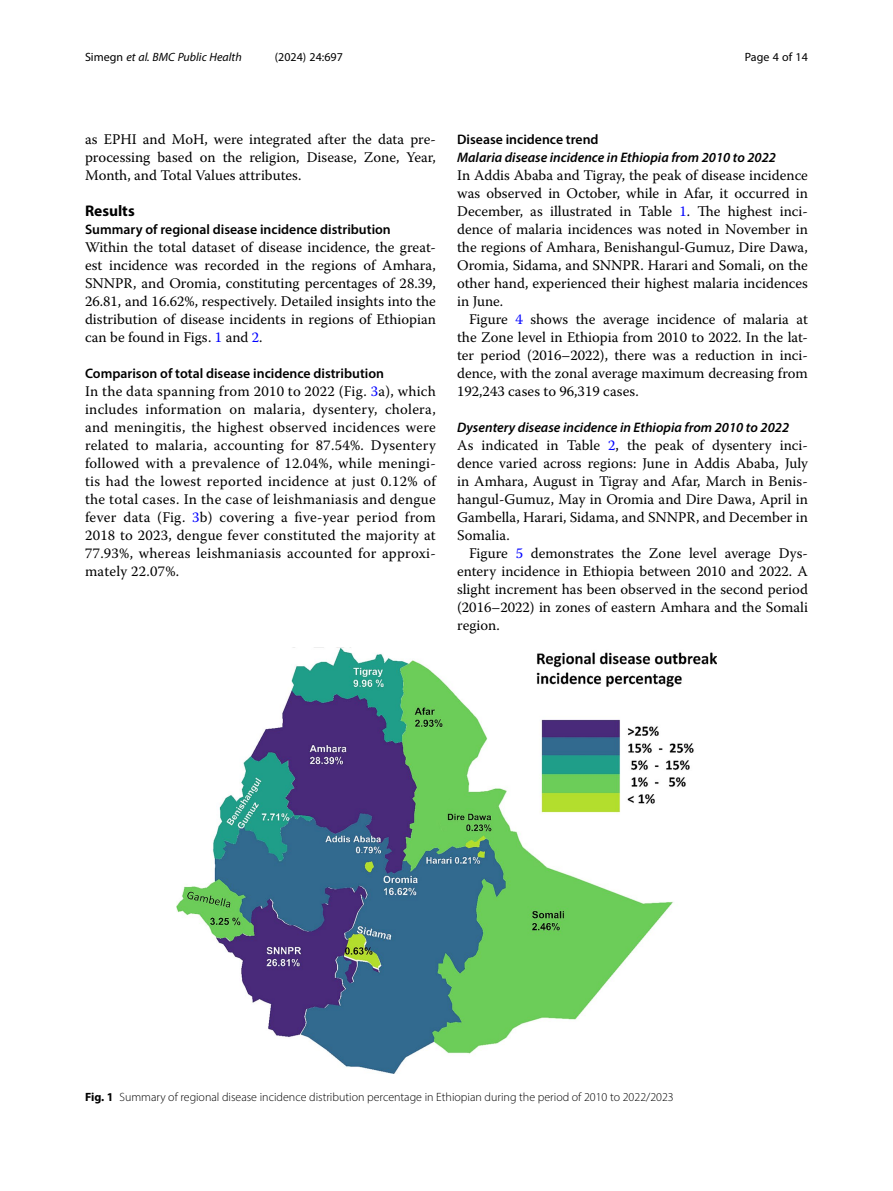
<style>
.page{position:relative;width:893px;height:1191px;background:#fff}
.page>*{position:absolute;margin:0;border:0;box-sizing:border-box;transform-origin:0 0}
.Head_1{font:700 15.45px "Myriad Pro";color:#000}
.Body_Text{font:14.7px/18px "Warnock Pro";color:#000;text-align:justify}
.Body_Text_Indent{font:14.7px/18px "Warnock Pro";color:#000;text-align:justify}
.Head_2{font:600 13.8px "Myriad Pro";color:#000}
.Head_3{font:italic 600 13.8px "Myriad Pro";color:#000}
.Head_3_after_2{font:italic 600 13.8px "Myriad Pro";color:#000}
.Head_2_After_1{font:600 13.8px "Myriad Pro";color:#000}
.Figure_Caption{font:300 12px "Myriad Pro";color:#000}
.t1{font:italic 12px "Myriad Pro";color:#000}
.t2{font:12px "Myriad Pro";color:#000}
.s1{font-style:normal}
.s2{color:#00f}
.s3{font-weight:700}
</style>
<div class="page">
<img style="left:176px;top:647px;width:540px;height:427px">
<p class="t1" style="left:85px;top:50px;width:158px"><span class="s1">Simegn</span> et al. BMC Public Health</p>
<p class="t2" style="left:275px;top:50px;width:70px">(2024) 24:697</p>
<p class="t2" style="left:745px;top:50px;width:65px">Page 4 of 14</p>
<p class="Body_Text_Indent" style="left:85px;top:130px;width:352px">as EPHI and MoH, were integrated after the data pre&shy;processing based on the religion, Disease, Zone, Year, Month, and Total Values attributes.</p>
<p class="Head_1" style="left:85px;top:201px;width:51px">Results</p>
<p class="Head_2_After_1" style="left:85px;top:221px;width:307px">Summary of regional disease incidence distribution</p>
<p class="Body_Text" style="left:85px;top:238px;width:352px">Within the total dataset of disease incidence, the great&shy;est incidence was recorded in the regions of Amhara, SNNPR, and Oromia, constituting percentages of 28.39, 26.81, and 16.62%, respectively. Detailed insights into the distribution of disease incidents in regions of Ethiopian can be found in Figs. <span class="s2">1</span> and <span class="s2">2</span>.</p>
<p class="Head_2" style="left:85px;top:365px;width:301px">Comparison of total disease incidence distribution</p>
<p class="Body_Text" style="left:85px;top:382px;width:352px">In the data spanning from 2010 to 2022 (Fig. <span class="s2">3</span>a), which includes information on malaria, dysentery, cholera, and meningitis, the highest observed incidences were related to malaria, accounting for 87.54%. Dysentery followed with a prevalence of 12.04%, while meningi&shy;tis had the lowest reported incidence at just 0.12% of the total cases. In the case of leishmaniasis and dengue fever data (Fig. <span class="s2">3</span>b) covering a five-year period from 2018 to 2023, dengue fever constituted the majority at 77.93%, whereas leishmaniasis accounted for approxi&shy;mately 22.07%.</p>
<p class="Head_2" style="left:457px;top:131px;width:143px">Disease incidence trend</p>
<p class="Head_3_after_2" style="left:457px;top:149px;width:320px">Malaria disease incidence in Ethiopia from 2010 to 2022</p>
<p class="Body_Text" style="left:457px;top:166px;width:352px">In Addis Ababa and Tigray, the peak of disease incidence was observed in October, while in Afar, it occurred in December, as illustrated in Table <span class="s2">1</span>. The highest inci&shy;dence of malaria incidences was noted in November in the regions of Amhara, Benishangul-Gumuz, Dire Dawa, Oromia, Sidama, and SNNPR. Harari and Somali, on the other hand, experienced their highest malaria incidences in June.</p>
<p class="Body_Text_Indent" style="left:457px;top:310px;width:352px;text-indent:12px">Figure <span class="s2">4</span> shows the average incidence of malaria at the Zone level in Ethiopia from 2010 to 2022. In the lat&shy;ter period (2016–2022), there was a reduction in inci&shy;dence, with the zonal average maximum decreasing from 192,243 cases to 96,319 cases.</p>
<p class="Head_3" style="left:457px;top:419px;width:334px">Dysentery disease incidence in Ethiopia from 2010 to 2022</p>
<p class="Body_Text" style="left:457px;top:436px;width:352px">As indicated in Table <span class="s2">2</span>, the peak of dysentery inci&shy;dence varied across regions: June in Addis Ababa, July in Amhara, August in Tigray and Afar, March in Benis&shy;hangul-Gumuz, May in Oromia and Dire Dawa, April in Gambella, Harari, Sidama, and SNNPR, and December in Somalia.</p>
<p class="Body_Text_Indent" style="left:457px;top:544px;width:352px;text-indent:12px">Figure <span class="s2">5</span> demonstrates the Zone level average Dys&shy;entery incidence in Ethiopia between 2010 and 2022. A slight increment has been observed in the second period (2016–2022) in zones of eastern Amhara and the Somali region.</p>
<p class="Figure_Caption" style="left:85px;top:1089px;width:590px"><span class="s3">Fig. 1</span> Summary of regional disease incidence distribution percentage in Ethiopian during the period of 2010 to 2022/2023</p>
</div>
